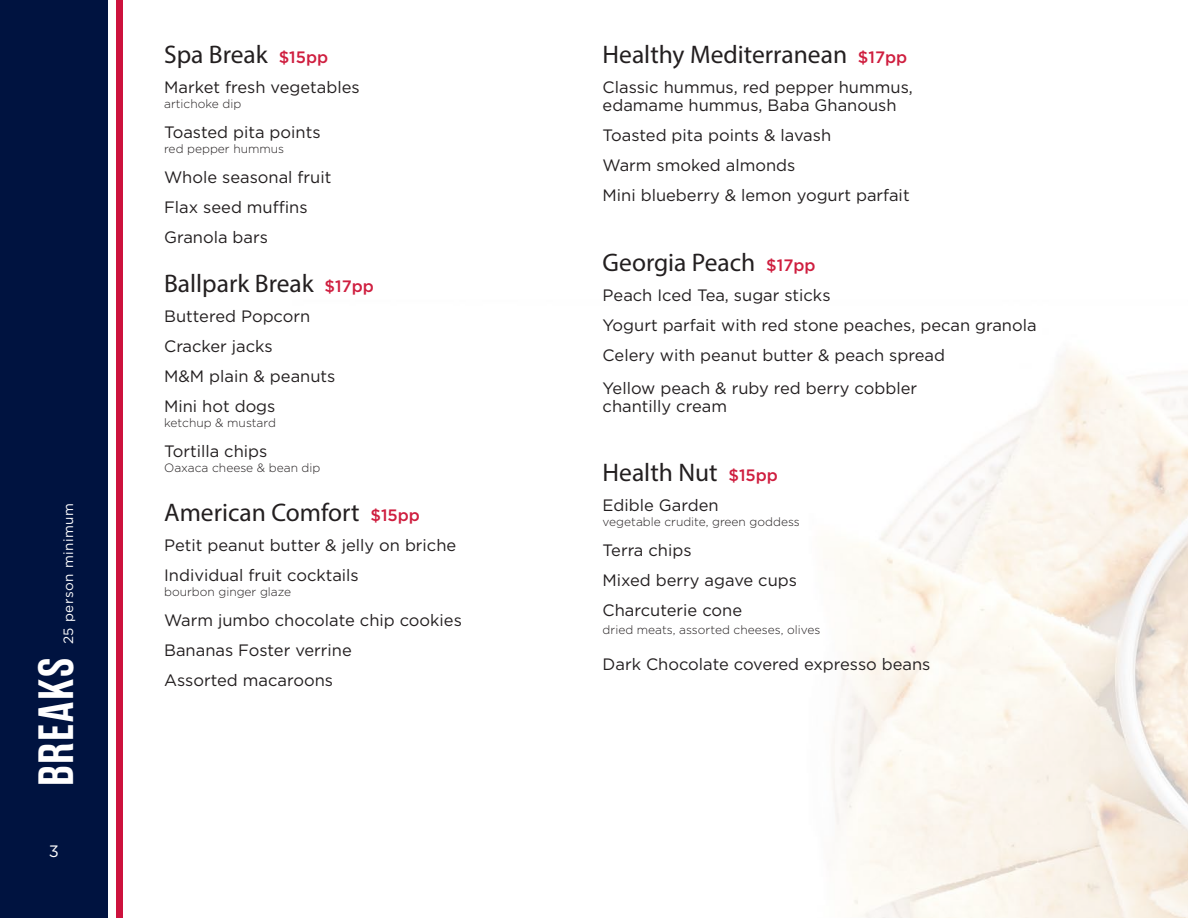
<style>
.page{position:relative;width:1188px;height:918px;background:#fff}
.page>*{position:absolute;margin:0;border:0;box-sizing:border-box;transform-origin:0 0}
.t1{font:600 49.5px "Rama Gothic E";letter-spacing:.04em;color:#fff}
.t2{font:25.5px "Myriad Pro";color:#231f20}
.t3{font:16.5px "Gotham";color:#231f20}
.t4{font:16.5px "Gotham";color:#fff}
.t5{font:13.5px "Gotham";letter-spacing:.04em;color:#fff}
.t6{font:300 12px "Gotham";color:#231f20}
.s1{font-family:"Gotham";font-weight:500;font-size:16.5px;color:#cf1e3f}
</style>
<div class="page">
<img style="left:122px;top:87px;width:1066px;height:831px">
<div style="left:0;top:0;width:107px;height:918px;background:#001340"></div>
<div style="left:116px;top:0;width:6px;height:918px;background:#cd123d"></div>
<p class="t5" style="left:60px;top:644px;width:143px;rotate:-90deg">25 person minimum</p>
<p class="t1" style="left:29px;top:786px;width:130px;rotate:-90deg">BREAKS</p>
<p class="t4" style="left:49px;top:840px;width:12px">3</p>
<p class="t2" style="left:164px;top:39px;width:166px">Spa Break <span class="s1">$15pp</span></p>
<p class="t3" style="left:164px;top:77px;width:197px">Market fresh vegetables</p>
<p class="t6" style="left:164px;top:96px;width:79px">artichoke dip</p>
<p class="t3" style="left:164px;top:122px;width:158px">Toasted pita points</p>
<p class="t6" style="left:164px;top:141px;width:122px">red pepper hummus</p>
<p class="t3" style="left:164px;top:167px;width:169px">Whole seasonal fruit</p>
<p class="t3" style="left:164px;top:197px;width:145px">Flax seed muffins</p>
<p class="t3" style="left:164px;top:227px;width:105px">Granola bars</p>
<p class="t2" style="left:164px;top:268px;width:211px">Ballpark Break <span class="s1">$17pp</span></p>
<p class="t3" style="left:164px;top:306px;width:148px">Buttered Popcorn</p>
<p class="t3" style="left:164px;top:336px;width:110px">Cracker jacks</p>
<p class="t3" style="left:164px;top:366px;width:173px">M&amp;M plain &amp; peanuts</p>
<p class="t3" style="left:164px;top:396px;width:113px">Mini hot dogs</p>
<p class="t6" style="left:164px;top:416px;width:113px">ketchup &amp; mustard</p>
<p class="t3" style="left:164px;top:441px;width:105px">Tortilla chips</p>
<p class="t6" style="left:164px;top:461px;width:158px">Oaxaca cheese &amp; bean dip</p>
<p class="t2" style="left:164px;top:497px;width:257px">American Comfort <span class="s1">$15pp</span></p>
<p class="t3" style="left:164px;top:534px;width:294px">Petit peanut butter &amp; jelly on briche</p>
<p class="t3" style="left:164px;top:564px;width:196px">Individual fruit cocktails</p>
<p class="t6" style="left:164px;top:584px;width:129px">bourbon ginger glaze</p>
<p class="t3" style="left:164px;top:609px;width:299px">Warm jumbo chocolate chip cookies</p>
<p class="t3" style="left:164px;top:639px;width:189px">Bananas Foster verrine</p>
<p class="t3" style="left:164px;top:669px;width:170px">Assorted macaroons</p>
<p class="t2" style="left:603px;top:39px;width:306px">Healthy Mediterranean <span class="s1">$17pp</span></p>
<p class="t3" style="left:603px;top:76px;width:312px">Classic hummus, red pepper hummus,</p>
<p class="t3" style="left:603px;top:94px;width:295px">edamame hummus, Baba Ghanoush</p>
<p class="t3" style="left:603px;top:124px;width:230px">Toasted pita points &amp; lavash</p>
<p class="t3" style="left:603px;top:154px;width:194px">Warm smoked almonds</p>
<p class="t3" style="left:603px;top:184px;width:309px">Mini blueberry &amp; lemon yogurt parfait</p>
<p class="t2" style="left:603px;top:246px;width:214px">Georgia Peach <span class="s1">$17pp</span></p>
<p class="t3" style="left:603px;top:284px;width:229px">Peach Iced Tea, sugar sticks</p>
<p class="t3" style="left:603px;top:314px;width:436px">Yogurt parfait with red stone peaches, pecan granola</p>
<p class="t3" style="left:603px;top:344px;width:344px">Celery with peanut butter &amp; peach spread</p>
<p class="t3" style="left:603px;top:377px;width:316px">Yellow peach &amp; ruby red berry cobbler</p>
<p class="t3" style="left:603px;top:395px;width:126px">chantilly cream</p>
<p class="t2" style="left:603px;top:457px;width:177px">Health Nut <span class="s1">$15pp</span></p>
<p class="t3" style="left:603px;top:494px;width:118px">Edible Garden</p>
<p class="t6" style="left:603px;top:514px;width:199px">vegetable crudite, green goddess</p>
<p class="t3" style="left:603px;top:539px;width:90px">Terra chips</p>
<p class="t3" style="left:603px;top:569px;width:196px">Mixed berry agave cups</p>
<p class="t3" style="left:603px;top:599px;width:141px">Charcuterie cone</p>
<p class="t6" style="left:603px;top:622px;width:219px">dried meats, assorted cheeses, olives</p>
<p class="t3" style="left:603px;top:653px;width:329px">Dark Chocolate covered expresso beans</p>
</div>
